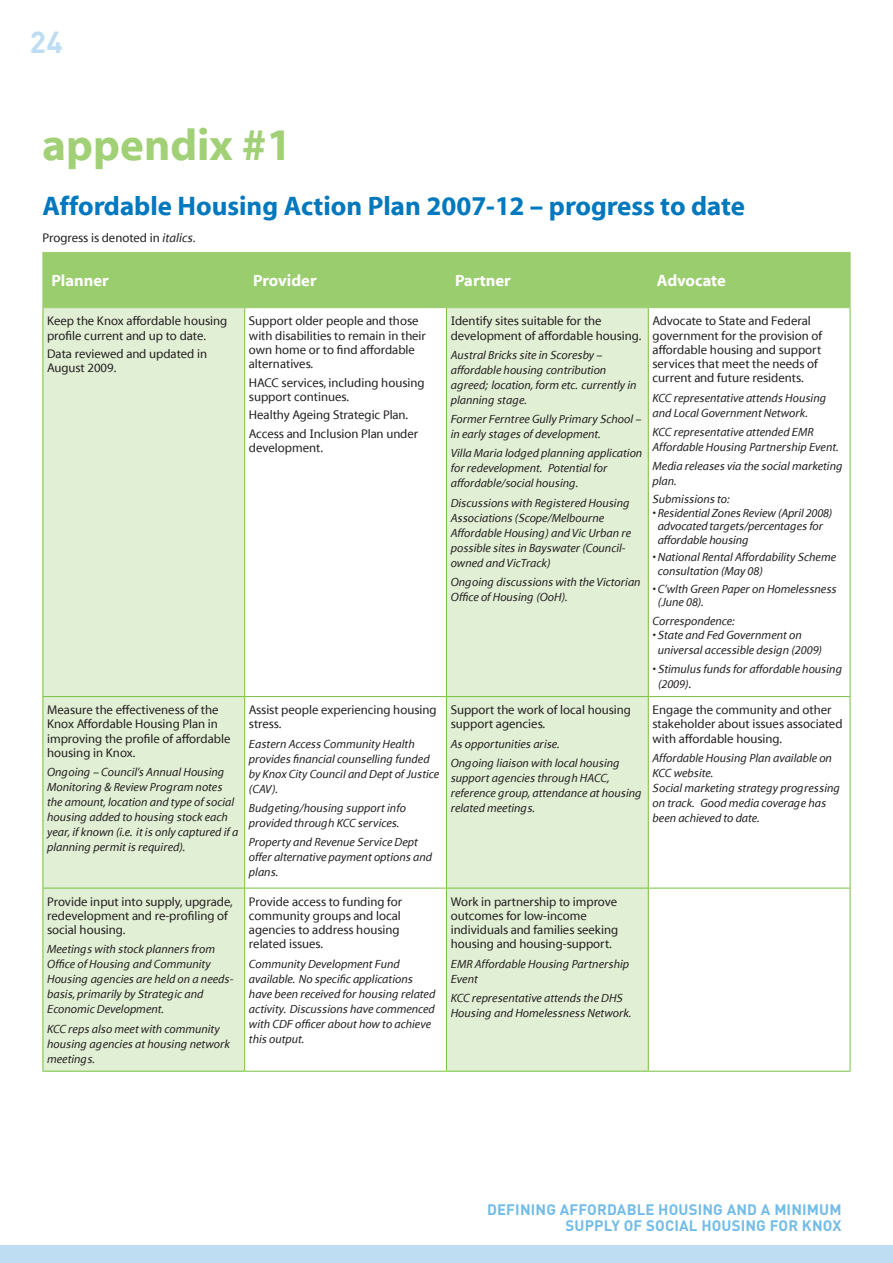
<style>
.page{position:relative;width:893px;height:1263px;background:#fff}
.page>*{position:absolute;margin:0;border:0;box-sizing:border-box;transform-origin:0 0}
.Heading_2{font:45px "Knox CC Body Text Bold";color:#a1d076}
.Chart{font:700 30px "DIN";color:#beddf3}
.Heading_3{font:27px "Knox CC Body Text Bold";color:#0078bd}
.Chart_HEADER{font:16.5px "Knox CC Body Text Bold";color:#fff}
.t1{font:700 15px/16.5px "DIN";letter-spacing:.01em;color:#72bce8;text-align:right}
.Chart-2{font:12.75px/14.2px "Knox CC Body Text Roman";color:#231f20}
.Chart-3{font:12px/15px "Knox CC Body Text Italic";color:#231f20}
.s1{font-family:"Knox CC Body Text Italic"}
.s2{font-family:"Knox CC Body Text Roman";font-size:12.75px}
</style>
<div class="page">
<div style="left:0;top:1245px;width:893px;height:18px;background:#beddf3"></div>
<div style="left:44px;top:253px;width:806px;height:54px;background:#9acd6e"></div>
<svg style="left:44px;top:308px;width:604px;height:763px;fill:#e1efd4"></svg>
<hr style="left:244px;top:253px;width:1px;height:54px;background:#9acd6e">
<hr style="left:446px;top:253px;width:1px;height:54px;background:#9acd6e">
<hr style="left:244px;top:308px;width:1px;height:388px;background:#79c142">
<hr style="left:446px;top:308px;width:1px;height:388px;background:#79c142">
<hr style="left:244px;top:697px;width:1px;height:191px;background:#79c142">
<hr style="left:446px;top:697px;width:1px;height:191px;background:#79c142">
<hr style="left:244px;top:888px;width:1px;height:183px;background:#79c142">
<hr style="left:446px;top:888px;width:1px;height:183px;background:#79c142">
<hr style="left:648px;top:888px;width:1px;height:183px;background:#79c142">
<hr style="left:648px;top:253px;width:1px;height:54px;background:#9acd6e">
<hr style="left:648px;top:697px;width:1px;height:191px;background:#79c142">
<hr style="left:43px;top:308px;width:1px;height:388px;background:#79c142">
<hr style="left:43px;top:252px;width:202px;height:1px;background:#9acd6e">
<hr style="left:43px;top:253px;width:1px;height:54px;background:#9acd6e">
<hr style="left:245px;top:252px;width:201px;height:1px;background:#9acd6e">
<hr style="left:446px;top:252px;width:202px;height:1px;background:#9acd6e">
<hr style="left:648px;top:252px;width:202px;height:1px;background:#9acd6e">
<hr style="left:850px;top:253px;width:1px;height:54px;background:#9acd6e">
<hr style="left:43px;top:307px;width:202px;height:1px;background:#9acd6e">
<hr style="left:245px;top:307px;width:201px;height:1px;background:#9acd6e">
<hr style="left:446px;top:307px;width:202px;height:1px;background:#9acd6e">
<hr style="left:648px;top:307px;width:202px;height:1px;background:#9acd6e">
<hr style="left:648px;top:308px;width:1px;height:388px;background:#79c142">
<hr style="left:850px;top:308px;width:1px;height:388px;background:#79c142">
<hr style="left:43px;top:696px;width:202px;height:1px;background:#79c142">
<hr style="left:43px;top:697px;width:1px;height:191px;background:#79c142">
<hr style="left:245px;top:696px;width:201px;height:1px;background:#79c142">
<hr style="left:446px;top:696px;width:202px;height:1px;background:#79c142">
<hr style="left:648px;top:696px;width:202px;height:1px;background:#79c142">
<hr style="left:850px;top:697px;width:1px;height:191px;background:#79c142">
<hr style="left:43px;top:888px;width:202px;height:1px;background:#79c142">
<hr style="left:43px;top:888px;width:1px;height:183px;background:#79c142">
<hr style="left:245px;top:888px;width:201px;height:1px;background:#79c142">
<hr style="left:446px;top:888px;width:202px;height:1px;background:#79c142">
<hr style="left:648px;top:888px;width:202px;height:1px;background:#79c142">
<hr style="left:850px;top:888px;width:1px;height:183px;background:#79c142">
<hr style="left:43px;top:1071px;width:202px;height:1px;background:#79c142">
<hr style="left:245px;top:1071px;width:201px;height:1px;background:#79c142">
<hr style="left:446px;top:1071px;width:202px;height:1px;background:#79c142">
<hr style="left:648px;top:1071px;width:202px;height:1px;background:#79c142">
<p class="Chart" style="left:30px;top:22px;width:34px">24</p>
<p class="Heading_2" style="left:43px;top:121px;width:250px">appendix #1</p>
<p class="Heading_3" style="left:43px;top:192px;width:704px">Affordable Housing Action Plan 2007-12 – progress to date</p>
<p class="Chart-2" style="left:43px;top:231px;width:156px">Progress is denoted in <span class="s1">italics</span>.</p>
<p class="Chart_HEADER" style="left:51px;top:272px;width:59px">Planner</p>
<p class="Chart_HEADER" style="left:253px;top:272px;width:65px">Provider</p>
<p class="Chart_HEADER" style="left:455px;top:272px;width:57px">Partner</p>
<p class="Chart_HEADER" style="left:657px;top:272px;width:71px">Advocate</p>
<p class="Chart-2" style="left:47px;top:314px;width:182px">Keep the Knox affordable housing profile current and up to date.</p>
<p class="Chart-2" style="left:47px;top:347px;width:162px">Data reviewed and updated in<br>August 2009.</p>
<p class="Chart-2" style="left:451px;top:314px;width:194px">Identify sites suitable for the development of affordable housing.</p>
<p class="Chart-3" style="left:451px;top:348px;width:187px">Austral Bricks site in Scoresby – affordable housing contribution agreed; location, form etc. currently in planning stage.</p>
<p class="Chart-3" style="left:451px;top:412px;width:192px">Former Ferntree Gully Primary School – in early stages of development.</p>
<p class="Chart-3" style="left:451px;top:446px;width:193px">Villa Maria lodged planning application for redevelopment. Potential for affordable/social housing.</p>
<p class="Chart-3" style="left:451px;top:495px;width:182px">Discussions with Registered Housing Associations (Scope/Melbourne Affordable Housing) and Vic Urban re possible sites in Bayswater (Council&shy;owned and VicTrack)</p>
<p class="Chart-3" style="left:451px;top:575px;width:191px">Ongoing discussions with the Victorian<br>Office of Housing (OoH).</p>
<p class="Chart-2" style="left:652px;top:314px;width:171px">Advocate to State and Federal government for the provision of affordable housing and support services that meet the needs of current and future residents.</p>
<p class="Chart-3" style="left:652px;top:390px;width:176px">KCC representative attends Housing and Local Government Network.</p>
<p class="Chart-3" style="left:652px;top:425px;width:190px">KCC representative attended EMR<br>Affordable Housing Partnership Event.</p>
<p class="Chart-3" style="left:652px;top:459px;width:192px">Media releases via the social marketing plan.</p>
<p class="Chart-3" style="left:652px;top:492px;width:80px">Submissions to:</p>
<p class="Chart-3" style="left:658px;top:506px;width:176px;line-height:13.5px;text-indent:-5px">• Residential Zones Review (April 2008) advocated targets/percentages for affordable housing</p>
<p class="Chart-3" style="left:658px;top:551px;width:180px;line-height:13.5px;text-indent:-5px">• National Rental Affordability Scheme consultation (May 08)</p>
<p class="Chart-3" style="left:658px;top:582px;width:180px;line-height:13.5px;text-indent:-5px">• C’wlth Green Paper on Homelessness (June 08).</p>
<p class="Chart-3" style="left:652px;top:614px;width:85px">Correspondence:</p>
<p class="Chart-3" style="left:658px;top:628px;width:166px;text-indent:-5px">• State and Fed Government on universal accessible design (2009)</p>
<p class="Chart-3" style="left:658px;top:662px;width:186px;text-indent:-6px">• Stimulus funds for affordable housing (2009)<span class="s2">.</span></p>
<p class="Chart-2" style="left:249px;top:314px;width:179px">Support older people and those with disabilities to remain in their own home or to find affordable alternatives.</p>
<p class="Chart-2" style="left:249px;top:376px;width:177px">HACC services, including housing support continues.</p>
<p class="Chart-2" style="left:249px;top:408px;width:163px">Healthy Ageing Strategic Plan.</p>
<p class="Chart-2" style="left:249px;top:427px;width:171px">Access and Inclusion Plan under development.</p>
<p class="Chart-2" style="left:47px;top:703px;width:185px">Measure the effectiveness of the<br>Knox Affordable Housing Plan in improving the profile of affordable housing in Knox.</p>
<p class="Chart-3" style="left:47px;top:765px;width:193px">Ongoing – Council’s Annual Housing Monitoring &amp; Review Program notes the amount, location and type of social housing added to housing stock each year, if known (i.e. it is only captured if a planning permit is required).</p>
<p class="Chart-2" style="left:47px;top:895px;width:188px">Provide input into supply, upgrade, redevelopment and re-profiling of social housing.</p>
<p class="Chart-3" style="left:47px;top:942px;width:188px">Meetings with stock planners from<br>Office of Housing and Community<br>Housing agencies are held on a needs&shy;basis, primarily by Strategic and<br>Economic Development.</p>
<p class="Chart-3" style="left:47px;top:1022px;width:184px">KCC reps also meet with community housing agencies at housing network meetings.</p>
<p class="Chart-2" style="left:249px;top:703px;width:189px">Assist people experiencing housing stress.</p>
<p class="Chart-3" style="left:249px;top:737px;width:192px">Eastern Access Community Health provides financial counselling funded by Knox City Council and Dept of Justice (CAV).</p>
<p class="Chart-3" style="left:249px;top:801px;width:159px">Budgeting/housing support info provided through KCC services.</p>
<p class="Chart-3" style="left:249px;top:835px;width:185px">Property and Revenue Service Dept offer alternative payment options and plans.</p>
<p class="Chart-2" style="left:249px;top:895px;width:155px">Provide access to funding for community groups and local agencies to address housing related issues.</p>
<p class="Chart-3" style="left:249px;top:957px;width:188px">Community Development Fund available. No specific applications have been received for housing related activity. Discussions have commenced with CDF officer about how to achieve this output.</p>
<p class="Chart-2" style="left:451px;top:703px;width:182px">Support the work of local housing support agencies.</p>
<p class="Chart-3" style="left:451px;top:737px;width:113px">As opportunities arise.</p>
<p class="Chart-3" style="left:451px;top:756px;width:193px">Ongoing liaison with local housing support agencies through HACC, reference group, attendance at housing related meetings.</p>
<p class="Chart-2" style="left:652px;top:703px;width:192px">Engage the community and other stakeholder about issues associated with affordable housing.</p>
<p class="Chart-3" style="left:652px;top:751px;width:181px">Affordable Housing Plan available on<br>KCC website.</p>
<p class="Chart-3" style="left:652px;top:781px;width:189px">Social marketing strategy progressing on track. Good media coverage has been achieved to date.</p>
<p class="Chart-2" style="left:451px;top:895px;width:169px">Work in partnership to improve outcomes for low-income individuals and families seeking housing and housing-support.</p>
<p class="Chart-3" style="left:451px;top:957px;width:180px">EMR Affordable Housing Partnership<br>Event</p>
<p class="Chart-3" style="left:451px;top:991px;width:184px">KCC representative attends the DHS<br>Housing and Homelessness Network.</p>
<p class="t1" style="left:487px;top:1200px;width:356px">DEFINING AFFORDABLE HOUSING AND A MINIMUM<br>SUPPLY OF SOCIAL HOUSING FOR KNOX</p>
</div>
